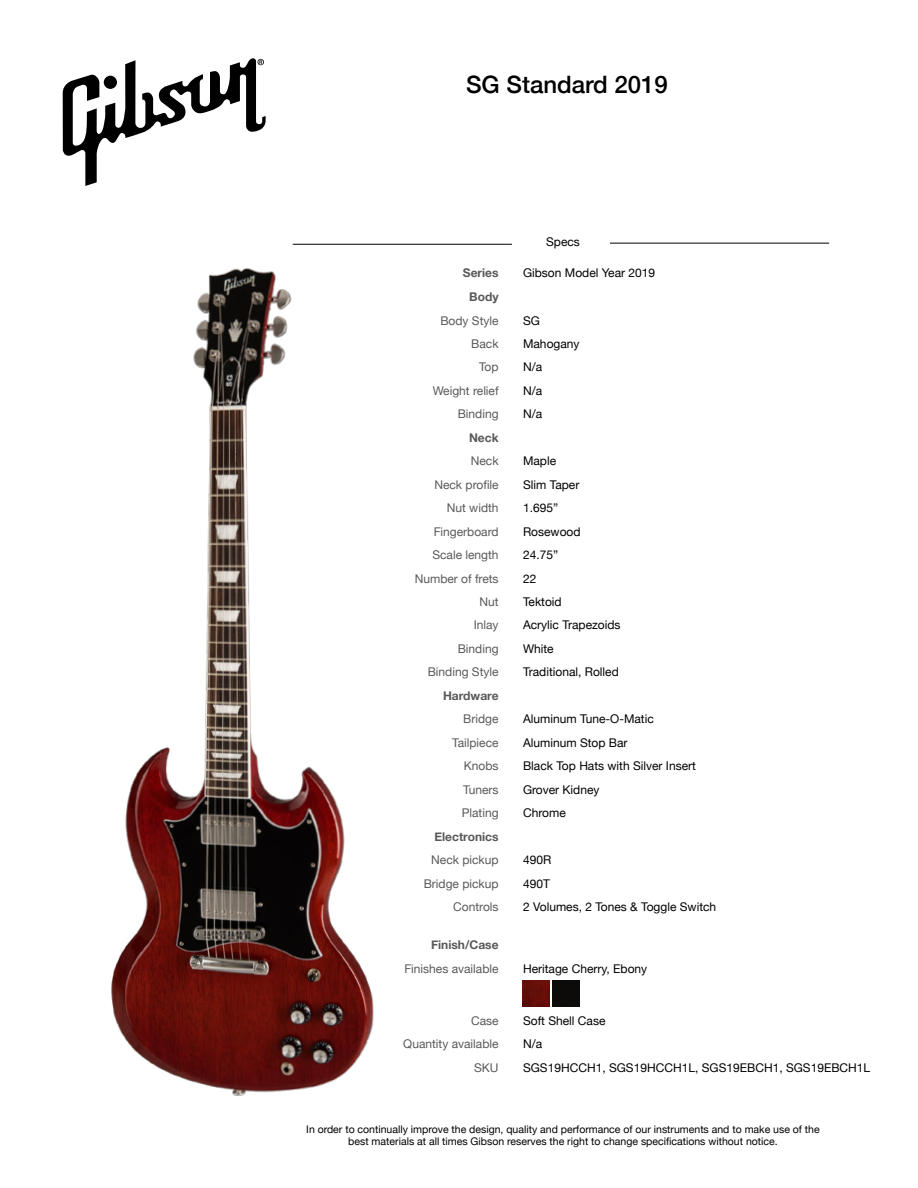
<style>
.page{position:relative;width:918px;height:1188px;background:#fff}
.page>*{position:absolute;margin:0;border:0;box-sizing:border-box;transform-origin:0 0}
.t1{font:500 24px "Helvetica Neue";color:#000}
.t2{font:12px "Helvetica Neue";color:#000}
.t3{font:12px "Helvetica Neue";color:#58595b}
.t4{font:700 12px "Helvetica Neue";color:#58595b}
.t5{font:10.5px/12.6px "Helvetica Neue";color:#000;text-align:center}
</style>
<div class="page">
<svg style="left:63px;top:58px;width:203px;height:128px"></svg>
<img style="left:111px;top:243px;width:389px;height:853px">
<hr style="left:610px;top:243px;width:219px;height:1px;background:#000">
<hr style="left:293px;top:244px;width:219px;height:1px;background:#000">
<img style="left:523px;top:980px;width:26px;height:27px">
<img style="left:553px;top:980px;width:26px;height:27px">
<h1 class="t1" style="left:466px;top:65px;width:203px">SG Standard 2019</h1>
<p class="t2" style="left:546px;top:233px;width:35px">Specs</p>
<p class="t4" style="left:463px;top:264px;width:37px">Series</p>
<p class="t2" style="left:523px;top:264px;width:134px">Gibson Model Year 2019</p>
<p class="t4" style="left:469px;top:287px;width:31px">Body</p>
<p class="t3" style="left:440px;top:312px;width:60px">Body Style</p>
<p class="t2" style="left:523px;top:312px;width:18px">SG</p>
<p class="t3" style="left:471px;top:335px;width:29px">Back</p>
<p class="t2" style="left:523px;top:335px;width:58px">Mahogany</p>
<p class="t3" style="left:479px;top:359px;width:21px">Top</p>
<p class="t2" style="left:523px;top:359px;width:21px">N/a</p>
<p class="t3" style="left:433px;top:382px;width:67px">Weight relief</p>
<p class="t2" style="left:523px;top:382px;width:21px">N/a</p>
<p class="t3" style="left:458px;top:405px;width:42px">Binding</p>
<p class="t2" style="left:523px;top:405px;width:21px">N/a</p>
<p class="t4" style="left:469px;top:428px;width:31px">Neck</p>
<p class="t3" style="left:471px;top:452px;width:29px">Neck</p>
<p class="t2" style="left:523px;top:452px;width:35px">Maple</p>
<p class="t3" style="left:434px;top:476px;width:66px">Neck profile</p>
<p class="t2" style="left:523px;top:476px;width:58px">Slim Taper</p>
<p class="t3" style="left:447px;top:499px;width:53px">Nut width</p>
<p class="t2" style="left:523px;top:499px;width:37px">1.695”</p>
<p class="t3" style="left:434px;top:523px;width:66px">Fingerboard</p>
<p class="t2" style="left:523px;top:523px;width:59px">Rosewood</p>
<p class="t3" style="left:432px;top:546px;width:68px">Scale length</p>
<p class="t2" style="left:523px;top:546px;width:37px">24.75”</p>
<p class="t3" style="left:415px;top:570px;width:85px">Number of frets</p>
<p class="t2" style="left:523px;top:570px;width:15px">22</p>
<p class="t3" style="left:480px;top:593px;width:21px">Nut</p>
<p class="t2" style="left:523px;top:593px;width:40px">Tektoid</p>
<p class="t3" style="left:474px;top:616px;width:26px">Inlay</p>
<p class="t2" style="left:523px;top:616px;width:99px">Acrylic Trapezoids</p>
<p class="t3" style="left:458px;top:640px;width:42px">Binding</p>
<p class="t2" style="left:523px;top:640px;width:32px">White</p>
<p class="t3" style="left:428px;top:663px;width:72px">Binding Style</p>
<p class="t2" style="left:523px;top:663px;width:97px">Traditional, Rolled</p>
<p class="t4" style="left:443px;top:686px;width:57px">Hardware</p>
<p class="t3" style="left:463px;top:711px;width:37px">Bridge</p>
<p class="t2" style="left:523px;top:711px;width:132px">Aluminum Tune-O-Matic</p>
<p class="t3" style="left:452px;top:734px;width:48px">Tailpiece</p>
<p class="t2" style="left:523px;top:734px;width:106px">Aluminum Stop Bar</p>
<p class="t3" style="left:464px;top:757px;width:36px">Knobs</p>
<p class="t2" style="left:523px;top:757px;width:174px">Black Top Hats with Silver Insert</p>
<p class="t3" style="left:463px;top:781px;width:37px">Tuners</p>
<p class="t2" style="left:523px;top:781px;width:78px">Grover Kidney</p>
<p class="t3" style="left:462px;top:804px;width:38px">Plating</p>
<p class="t2" style="left:523px;top:804px;width:44px">Chrome</p>
<p class="t4" style="left:434px;top:827px;width:66px">Electronics</p>
<p class="t3" style="left:431px;top:851px;width:69px">Neck pickup</p>
<p class="t2" style="left:523px;top:851px;width:30px">490R</p>
<p class="t3" style="left:424px;top:875px;width:76px">Bridge pickup</p>
<p class="t2" style="left:523px;top:875px;width:28px">490T</p>
<p class="t3" style="left:453px;top:898px;width:47px">Controls</p>
<p class="t2" style="left:523px;top:898px;width:195px">2 Volumes, 2 Tones &amp; Toggle Switch</p>
<p class="t4" style="left:431px;top:936px;width:69px">Finish/Case</p>
<p class="t3" style="left:404px;top:960px;width:96px">Finishes available</p>
<p class="t2" style="left:523px;top:960px;width:126px">Heritage Cherry, Ebony</p>
<p class="t3" style="left:471px;top:1012px;width:29px">Case</p>
<p class="t2" style="left:523px;top:1012px;width:84px">Soft Shell Case</p>
<p class="t3" style="left:403px;top:1035px;width:97px">Quantity available</p>
<p class="t2" style="left:523px;top:1035px;width:21px">N/a</p>
<p class="t3" style="left:474px;top:1059px;width:26px">SKU</p>
<p class="t2" style="left:523px;top:1059px;width:349px">SGS19HCCH1, SGS19HCCH1L, SGS19EBCH1, SGS19EBCH1L</p>
<p class="t5" style="left:306px;top:1123px;width:515px">In order to continually improve the design, quality and performance of our instruments and to make use of the best materials at all times Gibson reserves the right to change specifications without notice.</p>
</div>
